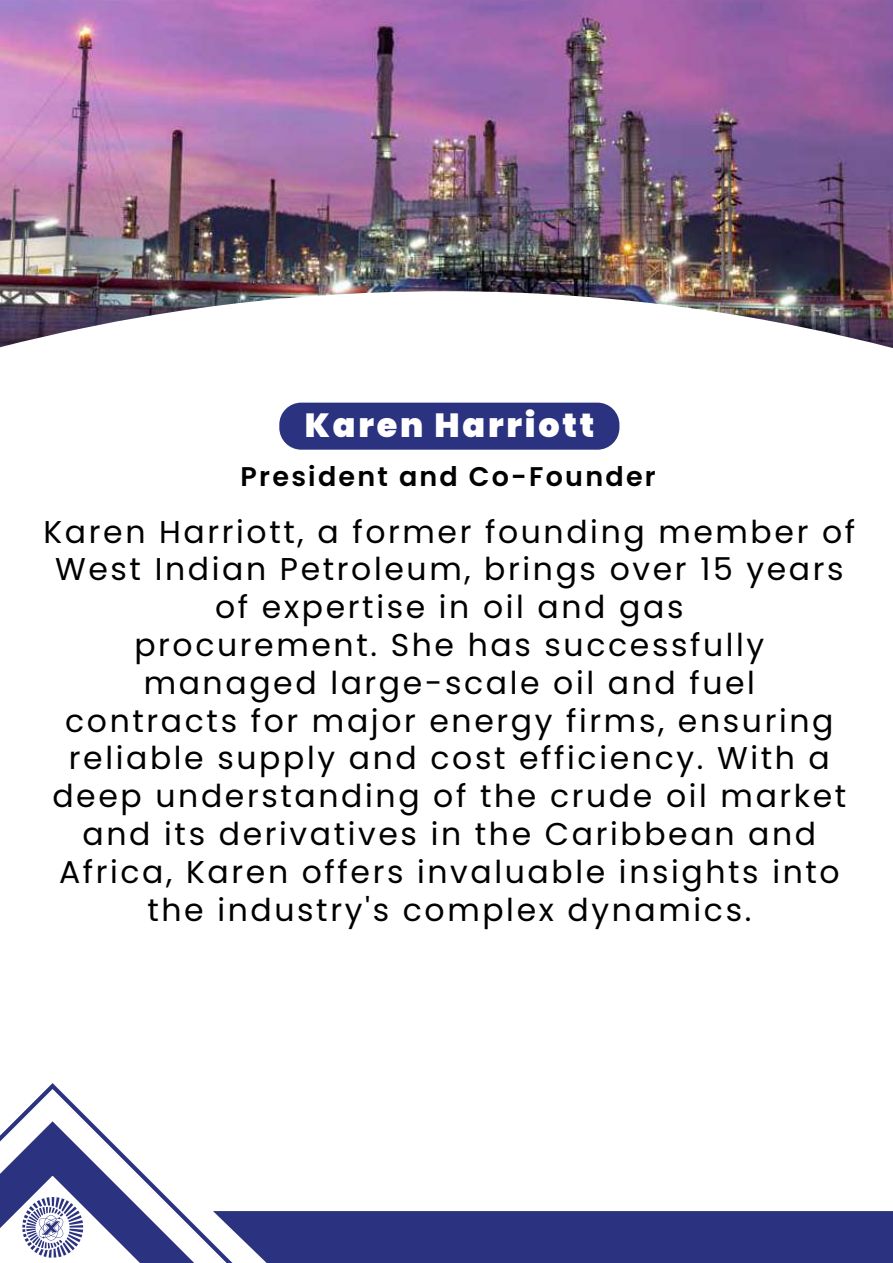
<style>
.page{position:relative;width:893px;height:1263px;background:#fff}
.page>*{position:absolute;margin:0;border:0;box-sizing:border-box;transform-origin:0 0}
.t1{font:900 33.45px "Poppins";letter-spacing:.085em;color:#fff}
.t2{font:31.5px/37.8px "Poppins";letter-spacing:.085em;color:#000;text-align:center}
.t3{font:600 27px "Poppins";letter-spacing:.085em;color:#000}
</style>
<div class="page">
<div style="left:279px;top:403px;width:340px;height:47px;background:#2b3280;border-radius:22px"></div>
<img style="left:0;top:0;width:893px;height:348px">
<svg style="left:0;top:1083px;width:893px;height:180px"></svg>
<p class="t1" style="left:305px;top:406px;width:291px">Karen Harriott</p>
<p class="t3" style="left:241px;top:461px;width:417px">President and Co-Founder</p>
<p class="t2" style="left:44px;top:513px;width:813px">Karen Harriott, a former founding member of West Indian Petroleum, brings over 15 years of expertise in oil and gas<br>procurement. She has successfully<br>managed large-scale oil and fuel<br>contracts for major energy firms, ensuring reliable supply and cost efficiency. With a deep understanding of the crude oil market and its derivatives in the Caribbean and Africa, Karen offers invaluable insights into the industry's complex dynamics.</p>
</div>
